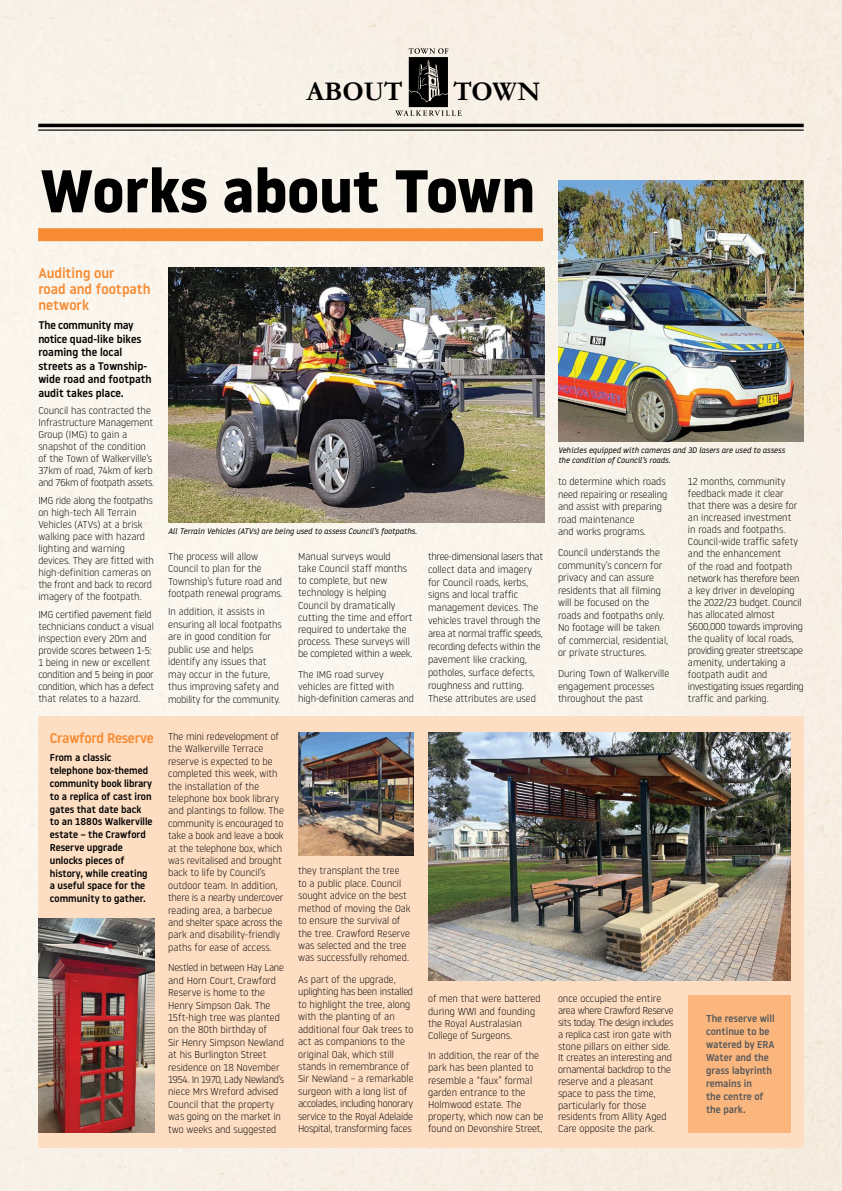
<style>
.page{position:relative;width:842px;height:1191px;background:#f8f3e9}
.page>*{position:absolute;margin:0;border:0;box-sizing:border-box;transform-origin:0 0}
.t1{font:700 60px "Noway";color:#000}
.t2{font:700 27.1px "Garamond";color:#000}
.t3{font:500 14px/16px "Noway";color:#f68b33}
.t4{font:500 14px "Noway";letter-spacing:-.02em;color:#f68b33}
.t5{font:500 11px/13.5px "Noway";color:#000}
.t6{font:300 10px/12.4px "Noway";color:#000}
.t7{font:500 10px/12.8px "Noway";color:#000}
.t8{font:500 10px/13px "Noway";color:#58595b}
.t9{font:italic 8px/10px "Noway";color:#000}
</style>
<div class="page">
<div style="left:38px;top:716px;width:766px;height:432px;background:#fedec3"></div>
<div style="left:38px;top:228px;width:505px;height:13px;background:#f68b33"></div>
<div style="left:688px;top:995px;width:103px;height:137px;background:#fbb67e"></div>
<img style="left:298px;top:732px;width:116px;height:123px">
<img style="left:428px;top:732px;width:363px;height:248px">
<img style="left:38px;top:918px;width:116px;height:214px">
<img style="left:168px;top:267px;width:376px;height:255px">
<img style="left:558px;top:180px;width:246px;height:261px">
<hr style="left:38px;top:124px;width:766px;height:3px;background:#000">
<hr style="left:38px;top:129px;width:766px;height:2px;background:#000">
<svg style="left:395px;top:48px;width:67px;height:68px;background:#938e89"></svg>
<h2 class="t2" style="left:306px;top:75px;width:98px">ABOUT</h2>
<h2 class="t2" style="left:453px;top:75px;width:88px">TOWN</h2>
<h1 class="t1" style="left:40px;top:156px;width:497px">Works about Town</h1>
<h3 class="t3" style="left:38px;top:265px;width:114px">Auditing our<br>road and footpath network</h3>
<p class="t5" style="left:38px;top:318px;width:115px">The community may notice quad-like bikes roaming the local streets as a Township&shy;wide road and footpath audit takes place.</p>
<p class="t6" style="left:38px;top:404px;width:117px;line-height:12px">Council has contracted the<br>Infrastructure Management<br>Group (IMG) to gain a snapshot of the condition of the Town of Walkerville’s<br>37km of road, 74km of kerb and 76km of footpath assets.</p>
<p class="t6" style="left:38px;top:494px;width:117px;line-height:12px">IMG ride along the footpaths on high-tech All Terrain<br>Vehicles (ATVs) at a brisk walking pace with hazard lighting and warning devices. They are fitted with high-definition cameras on the front and back to record imagery of the footpath.</p>
<p class="t6" style="left:38px;top:608px;width:117px;line-height:12px">IMG certified pavement field technicians conduct a visual inspection every 20m and provide scores between 1-5:<br>1 being in new or excellent condition and 5 being in poor condition, which has a defect that relates to a hazard.</p>
<h3 class="t4" style="left:50px;top:728px;width:106px">Crawford Reserve</h3>
<p class="t7" style="left:50px;top:751px;width:104px">From a classic telephone box-themed community book library to a replica of cast iron gates that date back to an 1880s Walkerville estate – the Crawford<br>Reserve upgrade unlocks pieces of history, while creating a useful space for the community to gather.</p>
<p class="t9" style="left:168px;top:526px;width:250px">All Terrain Vehicles (ATVs) are being used to assess Council’s footpaths.</p>
<p class="t6" style="left:168px;top:549px;width:116px">The process will allow<br>Council to plan for the<br>Township’s future road and footpath renewal programs.</p>
<p class="t6" style="left:168px;top:605px;width:115px">In addition, it assists in ensuring all local footpaths are in good condition for public use and helps identify any issues that may occur in the future, thus improving safety and mobility for the community.</p>
<p class="t6" style="left:168px;top:729px;width:117px">The mini redevelopment of the Walkerville Terrace reserve is expected to be completed this week, with the installation of the telephone box book library and plantings to follow. The community is encouraged to take a book and leave a book at the telephone box, which was revitalised and brought back to life by Council’s outdoor team. In addition, there is a nearby undercover reading area, a barbecue and shelter space across the park and disability-friendly paths for ease of access.</p>
<p class="t6" style="left:168px;top:961px;width:117px">Nestled in between Hay Lane and Horn Court, Crawford<br>Reserve is home to the<br>Henry Simpson Oak. The<br>15ft-high tree was planted on the 80th birthday of<br>Sir Henry Simpson Newland at his Burlington Street residence on 18 November<br>1954. In 1970, Lady Newland’s niece Mrs Wreford advised<br>Council that the property was going on the market in two weeks and suggested</p>
<p class="t6" style="left:298px;top:549px;width:116px">Manual surveys would<br>take Council staff months to complete, but new technology is helping<br>Council by dramatically cutting the time and effort required to undertake the process. These surveys will be completed within a week.</p>
<p class="t6" style="left:298px;top:668px;width:117px;line-height:12px">The IMG road survey vehicles are fitted with high-definition cameras and</p>
<p class="t6" style="left:298px;top:864px;width:114px">they transplant the tree<br>to a public place. Council sought advice on the best method of moving the Oak to ensure the survival of the tree. Crawford Reserve was selected and the tree was successfully rehomed.</p>
<p class="t6" style="left:298px;top:972px;width:117px">As part of the upgrade, uplighting has been installed to highlight the tree, along with the planting of an additional four Oak trees to act as companions to the original Oak, which still stands in remembrance of<br>Sir Newland – a remarkable surgeon with a long list of accolades, including honorary service to the Royal Adelaide<br>Hospital, transforming faces</p>
<p class="t6" style="left:428px;top:549px;width:117px;line-height:12.9px">three-dimensional lasers that collect data and imagery for Council roads, kerbs, signs and local traffic management devices. The vehicles travel through the area at normal traffic speeds, recording defects within the pavement like cracking, potholes, surface defects, roughness and rutting.<br>These attributes are used</p>
<p class="t6" style="left:428px;top:992px;width:114px;line-height:12.1px">of men that were battered during WWI and founding the Royal Australasian<br>College of Surgeons.</p>
<p class="t6" style="left:428px;top:1049px;width:117px;line-height:12.1px">In addition, the rear of the park has been planted to resemble a “faux” formal garden entrance to the<br>Holmwood estate. The property, which now can be found on Devonshire Street,</p>
<p class="t9" style="left:558px;top:444px;width:228px">Vehicles equipped with cameras and 3D lasers are used to assess the condition of Council’s roads.</p>
<p class="t6" style="left:558px;top:475px;width:111px">to determine which roads need repairing or resealing and assist with preparing road maintenance<br>and works programs.</p>
<p class="t6" style="left:558px;top:546px;width:112px">Council understands the community’s concern for privacy and can assure residents that all filming will be focused on the roads and footpaths only.<br>No footage will be taken of commercial, residential, or private structures.</p>
<p class="t6" style="left:558px;top:667px;width:113px">During Town of Walkerville engagement processes throughout the past</p>
<p class="t6" style="left:688px;top:475px;width:117px;line-height:12.1px">12 months, community feedback made it clear that there was a desire for an increased investment<br>in roads and footpaths.<br>Council-wide traffic safety and the enhancement<br>of the road and footpath network has therefore been a key driver in developing the 2022/23 budget. Council has allocated almost $600,000 towards improving the quality of local roads, providing greater streetscape amenity, undertaking a footpath audit and investigating issues regarding traffic and parking.</p>
<p class="t6" style="left:558px;top:992px;width:117px;line-height:11.8px">once occupied the entire area where Crawford Reserve sits today. The design includes a replica cast iron gate with stone pillars on either side.<br>It creates an interesting and ornamental backdrop to the reserve and a pleasant space to pass the time, particularly for those residents from Allity Aged<br>Care opposite the park.</p>
<p class="t8" style="left:706px;top:1011px;width:70px">The reserve will continue to be watered by ERA<br>Water and the grass labyrinth remains in<br>the centre of the park.</p>
</div>
